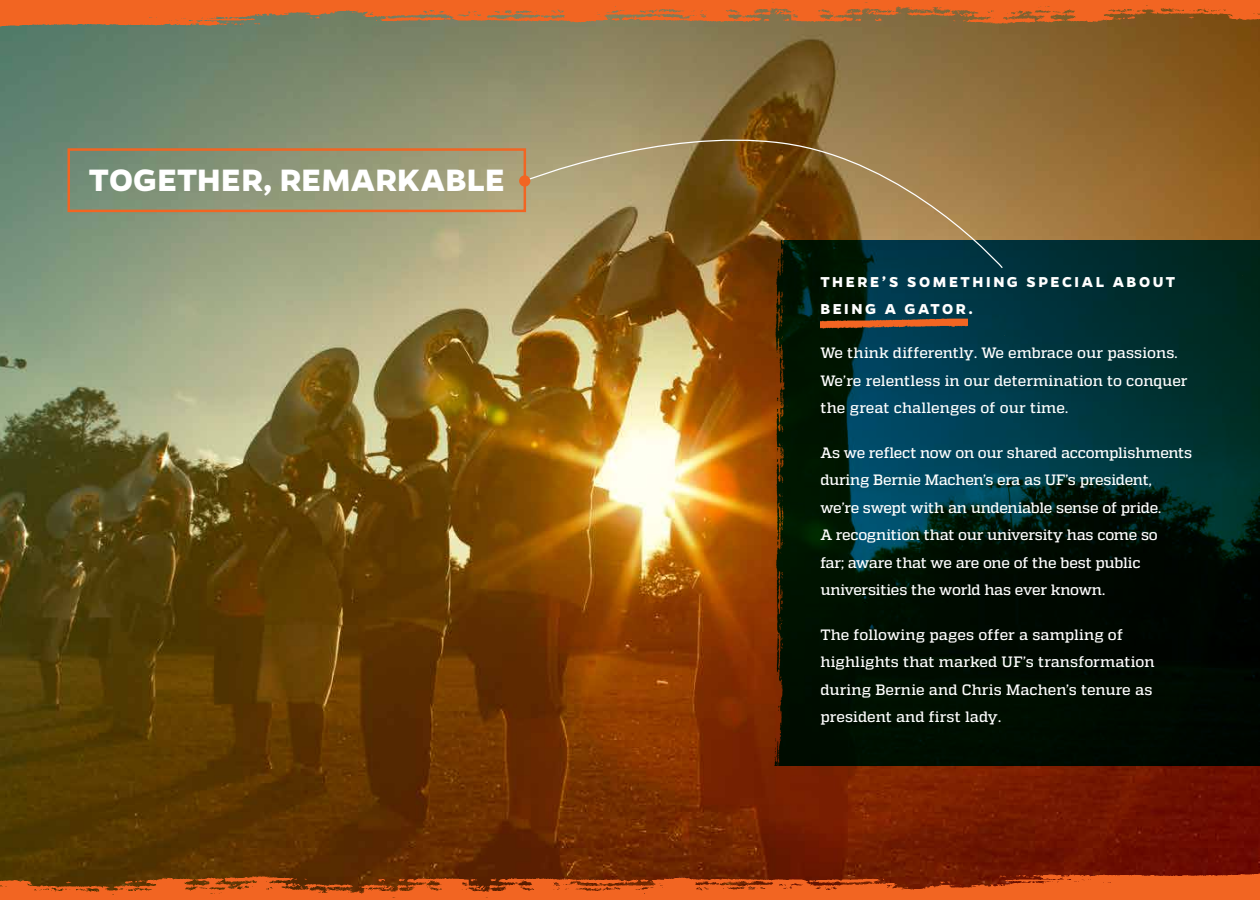
<style>
.page{position:relative;width:1260px;height:900px;background:#fff}
.page>*{position:absolute;margin:0;border:0;box-sizing:border-box;transform-origin:0 0}
.t1{font:700 35px "Gentona";letter-spacing:.005em;color:#fff}
.t2{font:700 16.25px/27.5px "Gentona";letter-spacing:.155em;color:#fff}
.t3{font:500 15px/27.5px "Quadon";letter-spacing:-.005em;color:#fff}
</style>
<div class="page">
<img style="left:0;top:45px;width:1260px;height:810px">
<img style="left:0;top:0;width:1260px;height:45px">
<img style="left:759px;top:241px;width:501px;height:525px">
<img style="left:0;top:855px;width:1260px;height:45px">
<div style="left:68px;top:148px;width:458px;height:64px;border:2px solid #f26522"></div>
<img style="left:820px;top:319px;width:148px;height:12px">
<svg style="left:523px;top:127px;width:481px;height:142px;background:#856d40"></svg>
<div style="left:519px;top:175px;width:11px;height:12px;background:#f26522;border-radius:50%"></div>
<h1 class="t1" style="left:89px;top:160px;width:417px">TOGETHER, REMARKABLE</h1>
<p class="t2" style="left:820px;top:267px;width:356px">THERE’S SOMETHING SPECIAL ABOUT<br>BEING A GATOR.</p>
<p class="t3" style="left:820px;top:339px;width:369px">We think differently. We embrace our passions.<br>We’re relentless in our determination to conquer the great challenges of our time.</p>
<p class="t3" style="left:820px;top:439px;width:373px">As we reflect now on our shared accomplishments during Bernie Machen’s era as UF’s president, we’re swept with an undeniable sense of pride.<br>A recognition that our university has come so<br>far; aware that we are one of the best public universities the world has ever known.</p>
<p class="t3" style="left:820px;top:621px;width:336px">The following pages offer a sampling of highlights that marked UF’s transformation during Bernie and Chris Machen’s tenure as president and first lady.</p>
</div>
